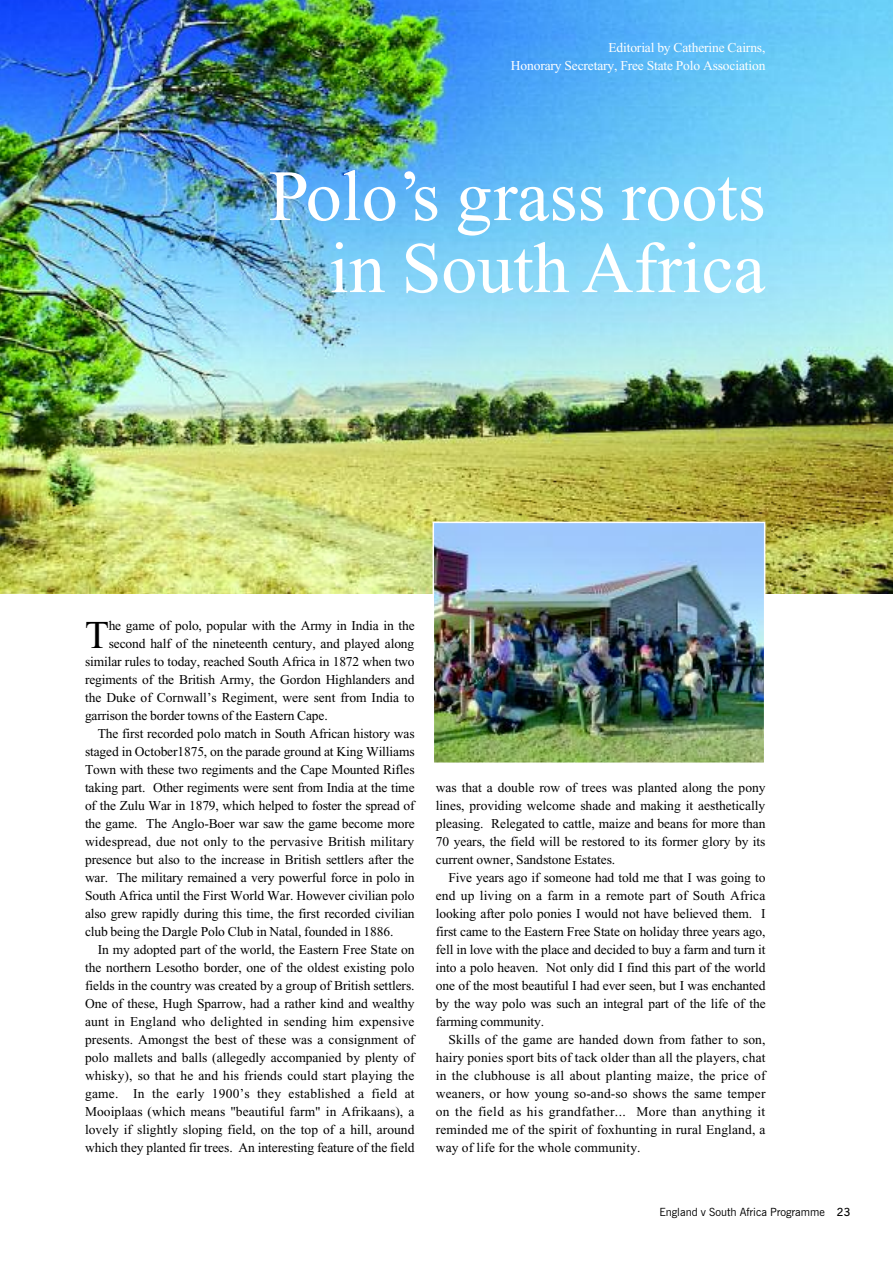
<style>
.page{position:relative;width:893px;height:1263px;background:#fff}
.page>*{position:absolute;margin:0;border:0;box-sizing:border-box;transform-origin:0 0}
.t1{font:72px/72px "Times";color:#fff;text-align:right}
.t2{font:39.45px "Times";color:#000}
.t3{font:13.5px/18px "Times";letter-spacing:-.005em;color:#000;text-align:justify}
.t4{font:13.5px "Times";letter-spacing:.015em;color:#000}
.t5{font:13.5px/18px "Times";letter-spacing:-.01em;color:#fff;text-align:right}
.t6{font:11.25px "News Gothic BT";color:#000}
.s1{font-weight:600}
</style>
<div class="page">
<img style="left:0;top:0;width:893px;height:594px">
<img style="left:436px;top:525px;width:326px;height:236px">
<div style="left:433px;top:522px;width:332px;height:242px;border:2px solid #fff"></div>
<p class="t5" style="left:511px;top:40px;width:256px">Editorial by Catherine Cairns,<br>Honorary Secretary, Free State Polo Association</p>
<h1 class="t1" style="left:269px;top:167px;width:498px">Polo’s grass roots in South Africa</h1>
<h2 class="t2" style="left:85px;top:620px;width:26px">T</h2>
<p class="t3" style="left:109px;top:617px;width:307px">he game of polo, popular with the Army in India in the</p>
<p class="t3" style="left:109px;top:635px;width:307px">second half of the nineteenth century, and played along</p>
<p class="t3" style="left:85px;top:653px;width:331px">similar rules to today, reached South Africa in 1872 when two</p>
<p class="t3" style="left:85px;top:671px;width:331px">regiments of the British Army, the Gordon Highlanders and</p>
<p class="t3" style="left:85px;top:689px;width:331px">the Duke of Cornwall’s Regiment, were sent from India to</p>
<p class="t3" style="left:85px;top:707px;width:244px">garrison the border towns of the Eastern Cape.</p>
<p class="t3" style="left:98px;top:725px;width:318px">The first recorded polo match in South African history was</p>
<p class="t3" style="left:85px;top:743px;width:331px">staged in October1875, on the parade ground at King Williams</p>
<p class="t3" style="left:85px;top:761px;width:331px">Town with these two regiments and the Cape Mounted Rifles</p>
<p class="t3" style="left:85px;top:779px;width:331px">taking part. Other regiments were sent from India at the time</p>
<p class="t3" style="left:85px;top:797px;width:331px">of the Zulu War in 1879, which helped to foster the spread of</p>
<p class="t3" style="left:85px;top:815px;width:331px">the game. The Anglo-Boer war saw the game become more</p>
<p class="t3" style="left:85px;top:833px;width:331px">widespread, due not only to the pervasive British military</p>
<p class="t3" style="left:85px;top:851px;width:331px">presence but also to the increase in British settlers after the</p>
<p class="t3" style="left:85px;top:869px;width:331px">war. The military remained a very powerful force in polo in</p>
<p class="t3" style="left:85px;top:887px;width:331px">South Africa until the First World War. However civilian polo</p>
<p class="t3" style="left:85px;top:905px;width:331px">also grew rapidly during this time, the first recorded civilian</p>
<p class="t3" style="left:85px;top:923px;width:310px">club being the Dargle Polo Club in Natal, founded in 1886.</p>
<p class="t3" style="left:98px;top:941px;width:318px">In my adopted part of the world, the Eastern Free State on</p>
<p class="t3" style="left:85px;top:959px;width:331px">the northern Lesotho border, one of the oldest existing polo</p>
<p class="t3" style="left:85px;top:977px;width:331px">fields in the country was created by a group of British settlers.</p>
<p class="t3" style="left:85px;top:995px;width:331px">One of these, Hugh Sparrow, had a rather kind and wealthy</p>
<p class="t4" style="left:85px;top:1016px;width:331px">aunt in England who delighted in sending him expensive</p>
<p class="t3" style="left:85px;top:1031px;width:331px">presents. Amongst the best of these was a consignment of</p>
<p class="t3" style="left:85px;top:1049px;width:331px">polo mallets and balls (allegedly accompanied by plenty of</p>
<p class="t3" style="left:85px;top:1067px;width:331px">whisky), so that he and his friends could start playing the</p>
<p class="t4" style="left:85px;top:1088px;width:331px">game. In the early 1900’s they established a field at</p>
<p class="t3" style="left:85px;top:1103px;width:331px">Mooiplaas (which means "beautiful farm" in Afrikaans), a</p>
<p class="t3" style="left:85px;top:1121px;width:331px">lovely if slightly sloping field, on the top of a hill, around</p>
<p class="t3" style="left:85px;top:1139px;width:331px">which they planted fir trees. An interesting feature of the field</p>
<p class="t3" style="left:436px;top:779px;width:331px">was that a double row of trees was planted along the pony lines, providing welcome shade and making it aesthetically pleasing. Relegated to cattle, maize and beans for more than 70 years, the field will be restored to its former glory by its current owner, Sandstone Estates.</p>
<p class="t3" style="left:436px;top:869px;width:331px;text-indent:13px">Five years ago if someone had told me that I was going to end up living on a farm in a remote part of South Africa looking after polo ponies I would not have believed them. I first came to the Eastern Free State on holiday three years ago, fell in love with the place and decided to buy a farm and turn it into a polo heaven. Not only did I find this part of the world one of the most beautiful I had ever seen, but I was enchanted by the way polo was such an integral part of the life of the farming community.</p>
<p class="t3" style="left:436px;top:1031px;width:331px;text-indent:13px">Skills of the game are handed down from father to son, hairy ponies sport bits of tack older than all the players, chat in the clubhouse is all about planting maize, the price of weaners, or how young so-and-so shows the same temper on the field as his grandfather... More than anything it reminded me of the spirit of foxhunting in rural England, a way of life for the whole community.</p>
<p class="t6" style="left:659px;top:1208px;width:193px">England v South Africa Programme <span class="s1">23</span></p>
</div>
